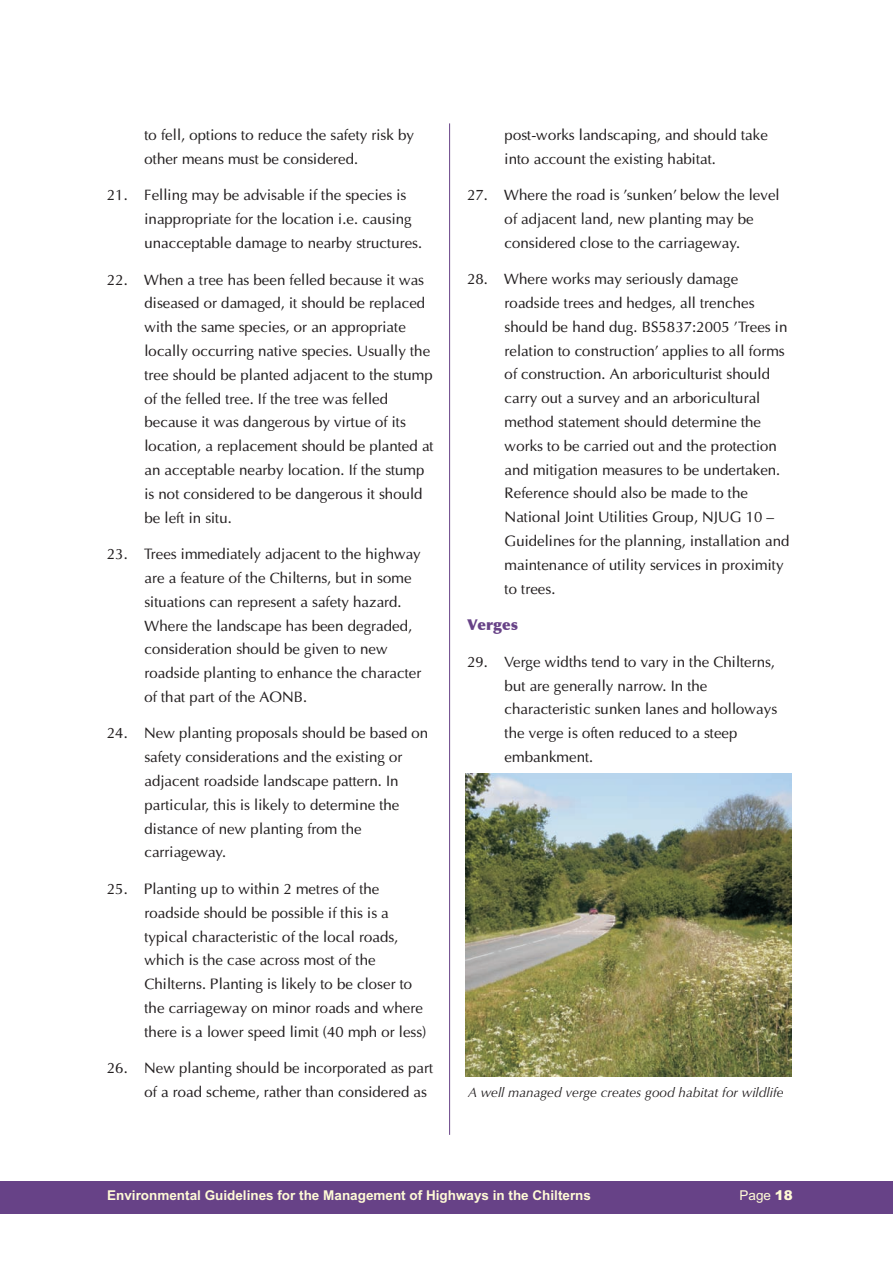
<style>
.page{position:relative;width:893px;height:1263px;background:#fff}
.page>*{position:absolute;margin:0;border:0;box-sizing:border-box;transform-origin:0 0}
.t1{font:15px/23.9px "Optima";color:#231f20}
.t2{font:700 15px "Optima";color:#674287}
.t3{font:700 13.5px "Arial";color:#fffbd6}
.t4{font:italic 13.5px "Optima";color:#231f20}
.t5{font:13.5px "Arial";color:#fffbd6}
.s1{font-weight:900;font-style:italic}
</style>
<div class="page">
<div style="left:0;top:1181px;width:893px;height:33px;background:#674287"></div>
<hr style="left:449px;top:123px;width:1px;height:1012px;background:#674287">
<img style="left:466px;top:773px;width:325px;height:303px">
<p class="t1" style="left:144px;top:124px;width:271px">to fell, options to reduce the safety risk by other means must be considered.</p>
<p class="t1" style="left:144px;top:185px;width:279px;text-indent:-38px">21. Felling may be advisable if the species is inappropriate for the location i.e. causing unacceptable damage to nearby structures.</p>
<p class="t1" style="left:144px;top:269px;width:291px;text-indent:-38px">22. When a tree has been felled because it was diseased or damaged, it should be replaced with the same species, or an appropriate locally occurring native species. Usually the tree should be planted adjacent to the stump of the felled tree. If the tree was felled because it was dangerous by virtue of its location, a replacement should be planted at an acceptable nearby location. If the stump is not considered to be dangerous it should be left in situ.</p>
<p class="t1" style="left:144px;top:543px;width:278px;text-indent:-38px">23. Trees immediately adjacent to the highway are a feature of the Chilterns, but in some situations can represent a safety hazard.<br>Where the landscape has been degraded, consideration should be given to new roadside planting to enhance the character of that part of the AONB.</p>
<p class="t1" style="left:144px;top:723px;width:285px;text-indent:-38px">24. New planting proposals should be based on safety considerations and the existing or adjacent roadside landscape pattern. In particular, this is likely to determine the distance of new planting from the carriageway.</p>
<p class="t1" style="left:144px;top:878px;width:283px;text-indent:-38px">25. Planting up to within 2 metres of the roadside should be possible if this is a typical characteristic of the local roads, which is the case across most of the Chilterns. Planting is likely to be closer to the carriageway on minor roads and where there is a lower speed limit (40 mph or less)</p>
<p class="t1" style="left:144px;top:1058px;width:290px;text-indent:-38px">26. New planting should be incorporated as part of a road scheme, rather than considered as</p>
<p class="t1" style="left:505px;top:124px;width:265px">post-works landscaping, and should take into account the existing habitat.</p>
<p class="t1" style="left:505px;top:184px;width:277px;text-indent:-38px">27. Where the road is 'sunken' below the level of adjacent land, new planting may be considered close to the carriageway.</p>
<p class="t1" style="left:505px;top:269px;width:286px;text-indent:-38px">28. Where works may seriously damage roadside trees and hedges, all trenches should be hand dug. BS5837:2005 'Trees in relation to construction' applies to all forms of construction. An arboriculturist should carry out a survey and an arboricultural method statement should determine the works to be carried out and the protection and mitigation measures to be undertaken.<br>Reference should also be made to the National Joint Utilities Group, NJUG 10 – Guidelines for the planning, installation and maintenance of utility services in proximity to trees.</p>
<p class="t2" style="left:467px;top:616px;width:52px">Verges</p>
<p class="t1" style="left:505px;top:651px;width:274px;text-indent:-38px">29. Verge widths tend to vary in the Chilterns, but are generally narrow. In the characteristic sunken lanes and holloways the verge is often reduced to a steep embankment.</p>
<p class="t4" style="left:468px;top:1085px;width:317px">A well managed verge creates good habitat for wildlife</p>
<p class="t3" style="left:107px;top:1190px;width:485px">Environmental Guidelines for the Management of Highways in the Chilterns</p>
<p class="t5" style="left:740px;top:1190px;width:55px">Page <span class="s1">18</span></p>
</div>
